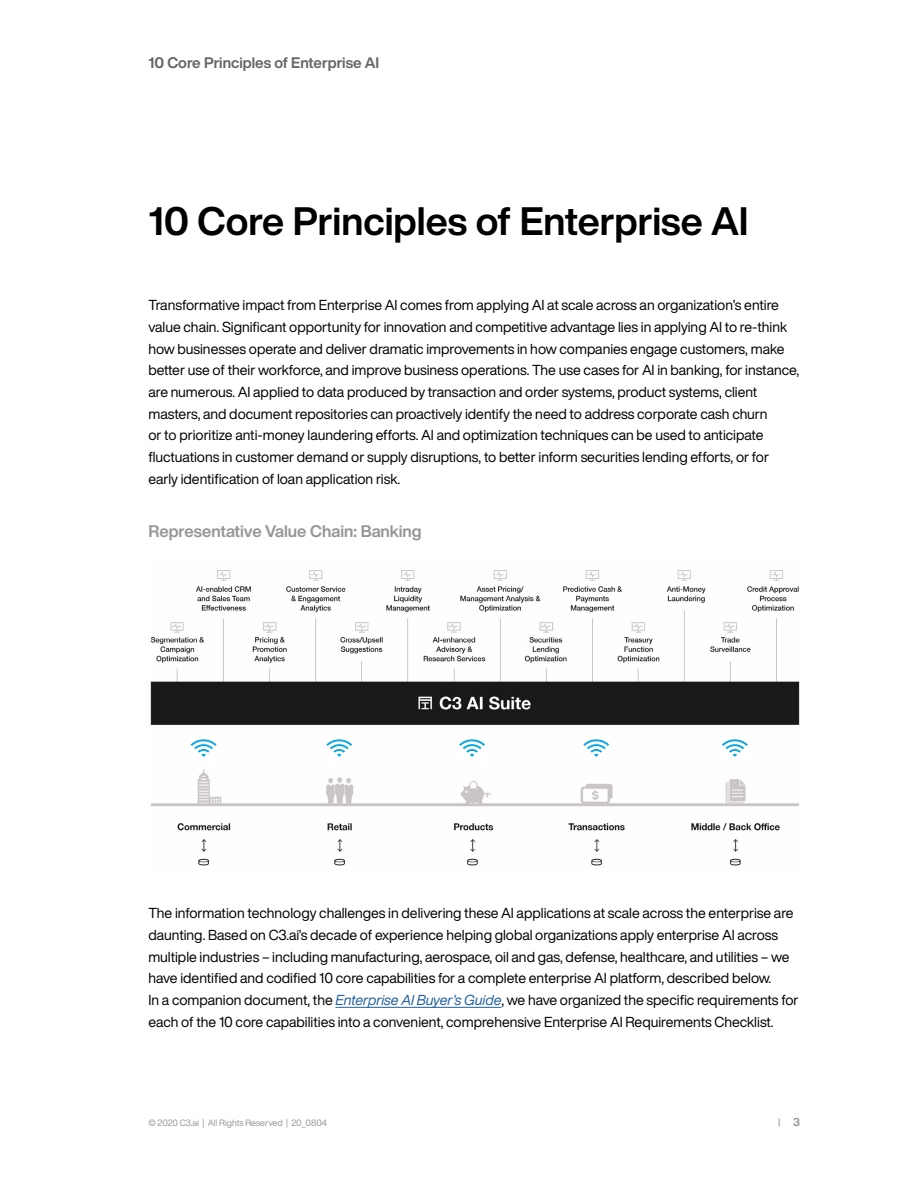
<style>
.page{position:relative;width:918px;height:1188px;background:#fff}
.page>*{position:absolute;margin:0;border:0;box-sizing:border-box;transform-origin:0 0}
.t1{font:700 39px "Helvetica Now Display";color:#000}
.t2{font:700 16.5px "Helvetica Now Display";color:#979696}
.t3{font:700 15px "Helvetica Now Display";color:#646565}
.t4{font:14.25px/21.8px "Helvetica Now Display";color:#000}
.t5{font:700 11.25px "Helvetica Now Display";color:#979696}
.t6{font:9px "Helvetica Now Display";letter-spacing:-.005em;color:#979696}
.s1{font-style:italic;color:#215e9e}
</style>
<div class="page">
<hr style="left:335px;top:1007px;width:166px;height:1px;background:#215e9e">
<img style="left:150px;top:570px;width:650px;height:296px">
<div style="left:189px;top:735px;width:29px;height:29px;background:#fff"></div>
<svg style="left:191px;top:739px;width:26px;height:18px"></svg>
<div style="left:325px;top:735px;width:29px;height:29px;background:#fff"></div>
<svg style="left:326px;top:739px;width:26px;height:18px"></svg>
<div style="left:458px;top:735px;width:29px;height:29px;background:#fff"></div>
<svg style="left:459px;top:739px;width:26px;height:18px"></svg>
<div style="left:582px;top:735px;width:29px;height:29px;background:#fff"></div>
<svg style="left:583px;top:739px;width:26px;height:18px"></svg>
<div style="left:720px;top:735px;width:29px;height:29px;background:#fff"></div>
<svg style="left:722px;top:739px;width:26px;height:18px"></svg>
<p class="t3" style="left:148px;top:52px;width:232px">10 Core Principles of Enterprise AI</p>
<h1 class="t1" style="left:148px;top:194px;width:602px">10 Core Principles of Enterprise AI</h1>
<p class="t4" style="left:148px;top:294px;width:652px">Transformative impact from Enterprise AI comes from applying AI at scale across an organization’s entire value chain. Significant opportunity for innovation and competitive advantage lies in applying AI to re-think how businesses operate and deliver dramatic improvements in how companies engage customers, make better use of their workforce, and improve business operations. The use cases for AI in banking, for instance, are numerous. AI applied to data produced by transaction and order systems, product systems, client masters, and document repositories can proactively identify the need to address corporate cash churn<br>or to prioritize anti-money laundering efforts. AI and optimization techniques can be used to anticipate fluctuations in customer demand or supply disruptions, to better inform securities lending efforts, or for early identification of loan application risk.</p>
<p class="t2" style="left:148px;top:520px;width:275px">Representative Value Chain: Banking</p>
<p class="t4" style="left:148px;top:902px;width:652px">The information technology challenges in delivering these AI applications at scale across the enterprise are daunting. Based on C3.ai’s decade of experience helping global organizations apply enterprise AI across multiple industries – including manufacturing, aerospace, oil and gas, defense, healthcare, and utilities – we have identified and codified 10 core capabilities for a complete enterprise AI platform, described below.<br>In a companion document, the <span class="s1">Enterprise AI Buyer’s Guide</span>, we have organized the specific requirements for each of the 10 core capabilities into a convenient, comprehensive Enterprise AI Requirements Checklist.</p>
<p class="t6" style="left:148px;top:1117px;width:180px">© 2020 C3.ai | All Rights Reserved | 20_0804</p>
<p class="t5" style="left:793px;top:1115px;width:8px">3</p>
</div>
